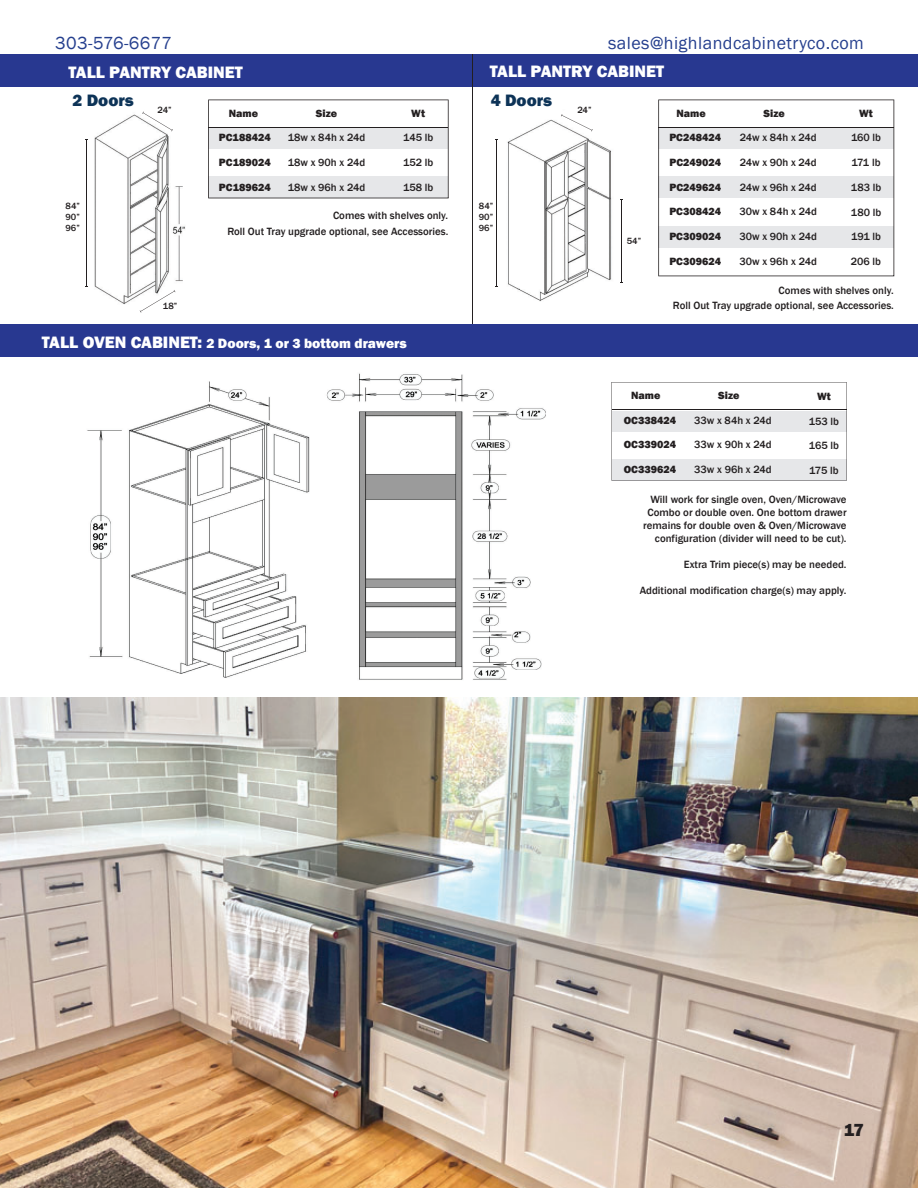
<style>
.page{position:relative;width:918px;height:1188px;background:#fff}
.page>*{position:absolute;margin:0;border:0;box-sizing:border-box;transform-origin:0 0}
.t1{font:18px "Franklin Gothic";letter-spacing:.025em;color:#253f8e}
.t2{font:800 18px "Franklin Gothic";color:#231f20}
.t3{font:800 16.95px "Franklin Gothic";color:#fff}
.t4{font:800 16.95px "Franklin Gothic";color:#0d3357}
.t5{font:800 13.95px "Franklin Gothic";color:#fff}
.t6{font:500 10.8px/12.9px "Franklin Gothic";color:#231f20;text-align:right}
.t7{font:800 10.8px "Franklin Gothic";color:#231f20}
.t8{font:500 9.3px/11.1px "Franklin Gothic";color:#231f20;text-align:justify}
.s1{font-size:16.95px}
</style>
<div class="page">
<img style="left:507px;top:119px;width:105px;height:182px">
<div style="left:0;top:324px;width:918px;height:33px;background:#283890"></div>
<div style="left:0;top:54px;width:918px;height:33px;background:#283890"></div>
<svg style="left:208px;top:100px;width:241px;height:98px"></svg>
<hr style="left:209px;top:127px;width:239px;height:1px;background:#231f20">
<svg style="left:658px;top:100px;width:236px;height:176px"></svg>
<hr style="left:659px;top:127px;width:235px;height:1px;background:#231f20">
<svg style="left:611px;top:382px;width:236px;height:99px"></svg>
<hr style="left:612px;top:410px;width:235px;height:1px;background:#231f20">
<hr style="left:472px;top:54px;width:1px;height:270px;background:#231f20">
<img style="left:0;top:698px;width:918px;height:490px">
<img style="left:87px;top:373px;width:459px;height:307px">
<hr style="left:621px;top:200px;width:1px;height:82px;background:#231f20">
<hr style="left:86px;top:139px;width:1px;height:148px;background:#231f20">
<img style="left:94px;top:114px;width:91px;height:191px">
<svg style="left:141px;top:111px;width:44px;height:39px"></svg>
<svg style="left:555px;top:114px;width:57px;height:32px"></svg>
<hr style="left:497px;top:139px;width:1px;height:148px;background:#231f20">
<svg style="left:125px;top:287px;width:60px;height:26px"></svg>
<p class="t1" style="left:55px;top:32px;width:118px">303-576-6677</p>
<p class="t1" style="left:608px;top:32px;width:257px">sales@highlandcabinetryco.com</p>
<p class="t3" style="left:69px;top:61px;width:176px">TALL PANTRY CABINET</p>
<p class="t3" style="left:490px;top:61px;width:176px">TALL PANTRY CABINET</p>
<p class="t4" style="left:72px;top:89px;width:63px">2 Doors</p>
<p class="t4" style="left:491px;top:90px;width:63px">4 Doors</p>
<p class="t8" style="left:158px;top:105px;width:16px">24”</p>
<p class="t8" style="left:577px;top:105px;width:16px">24”</p>
<p class="t7" style="left:316px;top:106px;width:23px">Size</p>
<p class="t6" style="left:288px;top:131px;width:79px">18w x 84h x 24d</p>
<p class="t6" style="left:288px;top:156px;width:79px">18w x 90h x 24d</p>
<p class="t6" style="left:288px;top:181px;width:79px">18w x 96h x 24d</p>
<p class="t7" style="left:229px;top:106px;width:31px">Name</p>
<p class="t7" style="left:219px;top:131px;width:53px">PC188424</p>
<p class="t7" style="left:219px;top:155px;width:53px">PC189024</p>
<p class="t7" style="left:219px;top:180px;width:53px">PC189624</p>
<p class="t7" style="left:411px;top:106px;width:15px">Wt</p>
<p class="t6" style="left:403px;top:131px;width:32px">145 lb</p>
<p class="t6" style="left:403px;top:156px;width:32px">152 lb</p>
<p class="t6" style="left:403px;top:181px;width:32px">158 lb</p>
<p class="t8" style="left:66px;top:200px;width:16px">84” 90” 96”</p>
<p class="t8" style="left:479px;top:200px;width:16px">84” 90” 96”</p>
<p class="t6" style="left:227px;top:208px;width:222px;line-height:15.5px">Comes with shelves only.<br>Roll Out Tray upgrade optional, see Accessories.</p>
<p class="t8" style="left:627px;top:235px;width:16px">54”</p>
<p class="t7" style="left:677px;top:106px;width:31px">Name</p>
<p class="t7" style="left:669px;top:131px;width:53px">PC248424</p>
<p class="t7" style="left:669px;top:155px;width:53px">PC249024</p>
<p class="t7" style="left:669px;top:180px;width:53px">PC249624</p>
<p class="t7" style="left:669px;top:205px;width:53px">PC308424</p>
<p class="t7" style="left:669px;top:230px;width:53px">PC309024</p>
<p class="t7" style="left:669px;top:254px;width:53px">PC309624</p>
<p class="t7" style="left:764px;top:106px;width:23px">Size</p>
<p class="t6" style="left:740px;top:131px;width:79px">24w x 84h x 24d</p>
<p class="t6" style="left:740px;top:156px;width:78px">24w x 90h x 24d</p>
<p class="t6" style="left:740px;top:181px;width:78px">24w x 96h x 24d</p>
<p class="t6" style="left:740px;top:206px;width:79px">30w x 84h x 24d</p>
<p class="t6" style="left:740px;top:230px;width:79px">30w x 90h x 24d</p>
<p class="t6" style="left:740px;top:255px;width:79px">30w x 96h x 24d</p>
<p class="t7" style="left:859px;top:106px;width:15px">Wt</p>
<p class="t6" style="left:851px;top:132px;width:32px">160 lb</p>
<p class="t6" style="left:852px;top:156px;width:30px">171 lb</p>
<p class="t6" style="left:851px;top:181px;width:32px">183 lb</p>
<p class="t6" style="left:851px;top:206px;width:32px">180 lb</p>
<p class="t6" style="left:851px;top:230px;width:31px">191 lb</p>
<p class="t6" style="left:851px;top:255px;width:32px">206 lb</p>
<p class="t8" style="left:163px;top:300px;width:16px">18”</p>
<p class="t5" style="left:42px;top:334px;width:366px"><span class="s1">TALL OVEN CABINET:</span> 2 Doors, 1 or 3 bottom drawers</p>
<p class="t6" style="left:673px;top:283px;width:222px;line-height:15.5px">Comes with shelves only.<br>Roll Out Tray upgrade optional, see Accessories.</p>
<p class="t7" style="left:718px;top:388px;width:23px">Size</p>
<p class="t6" style="left:694px;top:414px;width:79px">33w x 84h x 24d</p>
<p class="t6" style="left:694px;top:438px;width:79px">33w x 90h x 24d</p>
<p class="t6" style="left:694px;top:463px;width:79px">33w x 96h x 24d</p>
<p class="t7" style="left:631px;top:388px;width:31px">Name</p>
<p class="t7" style="left:624px;top:413px;width:54px">OC338424</p>
<p class="t7" style="left:624px;top:438px;width:54px">OC339024</p>
<p class="t7" style="left:624px;top:462px;width:54px">OC339624</p>
<p class="t7" style="left:817px;top:389px;width:15px">Wt</p>
<p class="t6" style="left:809px;top:415px;width:32px">153 lb</p>
<p class="t6" style="left:809px;top:439px;width:32px">165 lb</p>
<p class="t6" style="left:809px;top:464px;width:31px">175 lb</p>
<p class="t6" style="left:643px;top:493px;width:205px">Will work for single oven, Oven/Microwave Combo or double oven. One bottom drawer remains for double oven &amp; Oven/Microwave configuration (divider will need to be cut).</p>
<p class="t6" style="left:684px;top:558px;width:164px">Extra Trim piece(s) may be needed.</p>
<p class="t6" style="left:640px;top:584px;width:208px">Additional modification charge(s) may apply.</p>
<h1 class="t2" style="left:844px;top:1119px;width:22px">17</h1>
</div>
